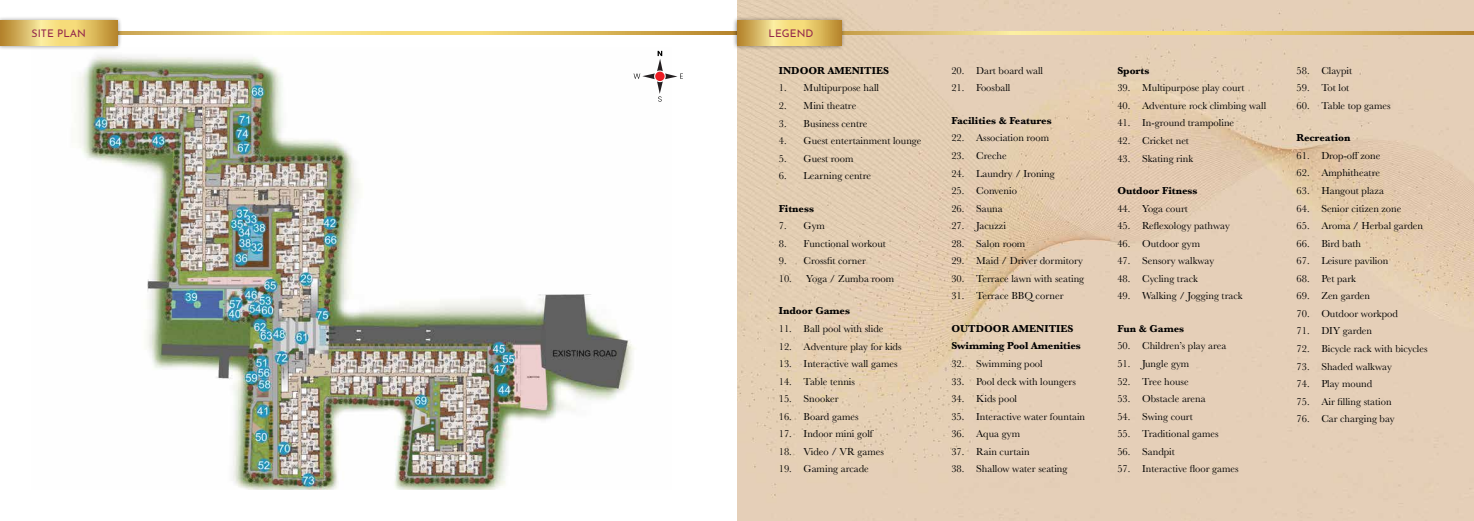
<style>
.page{position:relative;width:1474px;height:521px;background:#fff}
.page>*{position:absolute;margin:0;border:0;box-sizing:border-box;transform-origin:0 0}
.t1{font:10.5px "Baskerville";color:#000}
.t2{font:700 10.5px/17.6px "Baskerville";color:#000}
.t3{font:10.5px "Josefin Sans";color:#94284b}
</style>
<div class="page">
<img style="left:737px;top:0;width:736px;height:521px">
<img style="left:78px;top:50px;width:585px;height:439px">
<svg style="left:633px;top:51px;width:50px;height:51px"></svg>
<svg style="left:122px;top:32px;width:610px;height:2px"></svg>
<svg style="left:846px;top:32px;width:627px;height:2px"></svg>
<div style="left:0;top:16px;width:122px;height:34px;background:#000;opacity:.5"></div>
<svg style="left:0;top:21px;width:118px;height:24px;background:#debf66"></svg>
<div style="left:732px;top:16px;width:114px;height:34px;background:#000;opacity:.5"></div>
<svg style="left:737px;top:21px;width:104px;height:24px;background:#dfbf66"></svg>
<p class="t3" style="left:32px;top:25px;width:56px">SITE PLAN</p>
<p class="t3" style="left:768px;top:25px;width:46px">LEGEND</p>
<p class="t2" style="left:778px;top:62px;width:112px">INDOOR AMENITIES</p>
<p class="t1" style="left:778px;top:81px;width:102px">1. Multipurpose hall</p>
<p class="t1" style="left:778px;top:99px;width:79px">2. Mini theatre</p>
<p class="t1" style="left:778px;top:116px;width:90px">3. Business centre</p>
<p class="t1" style="left:778px;top:134px;width:144px">4. Guest entertainment lounge</p>
<p class="t1" style="left:778px;top:152px;width:76px">5. Guest room</p>
<p class="t1" style="left:778px;top:169px;width:94px">6. Learning centre</p>
<p class="t2" style="left:778px;top:200px;width:37px">Fitness</p>
<p class="t1" style="left:778px;top:219px;width:48px">7. Gym</p>
<p class="t1" style="left:778px;top:237px;width:109px">8. Functional workout</p>
<p class="t1" style="left:778px;top:254px;width:89px">9. Crossfit corner</p>
<p class="t1" style="left:778px;top:272px;width:117px">10. Yoga / Zumba room</p>
<p class="t2" style="left:778px;top:302px;width:73px">Indoor Games</p>
<p class="t1" style="left:778px;top:322px;width:106px">11. Ball pool with slide</p>
<p class="t1" style="left:778px;top:339px;width:124px">12. Adventure play for kids</p>
<p class="t1" style="left:778px;top:357px;width:120px">13. Interactive wall games</p>
<p class="t1" style="left:778px;top:375px;width:78px">14. Table tennis</p>
<p class="t1" style="left:778px;top:392px;width:61px">15. Snooker</p>
<p class="t1" style="left:778px;top:410px;width:81px">16. Board games</p>
<p class="t1" style="left:778px;top:427px;width:95px">17. Indoor mini golf</p>
<p class="t1" style="left:778px;top:445px;width:107px">18. Video / VR games</p>
<p class="t1" style="left:778px;top:462px;width:92px">19. Gaming arcade</p>
<p class="t1" style="left:951px;top:64px;width:93px">20. Dart board wall</p>
<p class="t1" style="left:951px;top:81px;width:61px">21. Foosball</p>
<p class="t2" style="left:951px;top:112px;width:102px">Facilities &amp; Features</p>
<p class="t1" style="left:951px;top:131px;width:99px">22. Association room</p>
<p class="t1" style="left:951px;top:149px;width:57px">23. Creche</p>
<p class="t1" style="left:951px;top:166px;width:105px">24. Laundry / Ironing</p>
<p class="t1" style="left:951px;top:184px;width:67px">25. Convenio</p>
<p class="t1" style="left:951px;top:202px;width:53px">26. Sauna</p>
<p class="t1" style="left:951px;top:219px;width:56px">27. Jacuzzi</p>
<p class="t1" style="left:951px;top:237px;width:75px">28. Salon room</p>
<p class="t1" style="left:951px;top:254px;width:133px">29. Maid / Driver dormitory</p>
<p class="t1" style="left:951px;top:272px;width:134px">30. Terrace lawn with seating</p>
<p class="t1" style="left:951px;top:289px;width:114px">31. Terrace BBQ corner</p>
<p class="t2" style="left:951px;top:320px;width:131px">OUTDOOR AMENITIES<br>Swimming Pool Amenities</p>
<p class="t1" style="left:951px;top:357px;width:93px">32. Swimming pool</p>
<p class="t1" style="left:951px;top:374px;width:126px">33. Pool deck with loungers</p>
<p class="t1" style="left:951px;top:392px;width:67px">34. Kids pool</p>
<p class="t1" style="left:951px;top:410px;width:135px">35. Interactive water fountain</p>
<p class="t1" style="left:951px;top:427px;width:70px">36. Aqua gym</p>
<p class="t1" style="left:951px;top:445px;width:80px">37. Rain curtain</p>
<p class="t1" style="left:951px;top:462px;width:118px">38. Shallow water seating</p>
<p class="t2" style="left:1117px;top:62px;width:34px">Sports</p>
<p class="t1" style="left:1117px;top:81px;width:129px">39. Multipurpose play court</p>
<p class="t1" style="left:1117px;top:99px;width:150px">40. Adventure rock climbing wall</p>
<p class="t1" style="left:1117px;top:116px;width:118px">41. In-ground trampoline</p>
<p class="t1" style="left:1117px;top:134px;width:73px">42. Cricket net</p>
<p class="t1" style="left:1117px;top:151px;width:77px">43. Skating rink</p>
<p class="t2" style="left:1117px;top:182px;width:82px">Outdoor Fitness</p>
<p class="t1" style="left:1117px;top:201px;width:72px">44. Yoga court</p>
<p class="t1" style="left:1117px;top:219px;width:114px">45. Reflexology pathway</p>
<p class="t1" style="left:1117px;top:237px;width:84px">46. Outdoor gym</p>
<p class="t1" style="left:1117px;top:254px;width:98px">47. Sensory walkway</p>
<p class="t1" style="left:1117px;top:272px;width:82px">48. Cycling track</p>
<p class="t1" style="left:1117px;top:289px;width:127px">49. Walking / Jogging track</p>
<p class="t2" style="left:1117px;top:320px;width:68px">Fun &amp; Games</p>
<p class="t1" style="left:1117px;top:339px;width:110px">50. Children’s play area</p>
<p class="t1" style="left:1117px;top:357px;width:73px">51. Jungle gym</p>
<p class="t1" style="left:1117px;top:374px;width:73px">52. Tree house</p>
<p class="t1" style="left:1117px;top:392px;width:90px">53. Obstacle arena</p>
<p class="t1" style="left:1117px;top:409px;width:77px">54. Swing court</p>
<p class="t1" style="left:1117px;top:427px;width:103px">55. Traditional games</p>
<p class="t1" style="left:1117px;top:445px;width:59px">56. Sandpit</p>
<p class="t1" style="left:1117px;top:462px;width:123px">57. Interactive floor games</p>
<p class="t1" style="left:1296px;top:64px;width:57px">58. Claypit</p>
<p class="t1" style="left:1296px;top:81px;width:54px">59. Tot lot</p>
<p class="t1" style="left:1296px;top:99px;width:96px">60. Table top games</p>
<p class="t2" style="left:1296px;top:129px;width:55px">Recreation</p>
<p class="t1" style="left:1296px;top:149px;width:85px">61. Drop-off zone</p>
<p class="t1" style="left:1296px;top:166px;width:85px">62. Amphitheatre</p>
<p class="t1" style="left:1296px;top:184px;width:89px">63. Hangout plaza</p>
<p class="t1" style="left:1296px;top:201px;width:106px">64. Senior citizen zone</p>
<p class="t1" style="left:1296px;top:219px;width:128px">65. Aroma / Herbal garden</p>
<p class="t1" style="left:1296px;top:236px;width:66px">66. Bird bath</p>
<p class="t1" style="left:1296px;top:254px;width:93px">67. Leisure pavilion</p>
<p class="t1" style="left:1296px;top:272px;width:61px">68. Pet park</p>
<p class="t1" style="left:1296px;top:289px;width:75px">69. Zen garden</p>
<p class="t1" style="left:1296px;top:307px;width:103px">70. Outdoor workpod</p>
<p class="t1" style="left:1296px;top:324px;width:77px">71. DIY garden</p>
<p class="t1" style="left:1296px;top:342px;width:132px">72. Bicycle rack with bicycles</p>
<p class="t1" style="left:1296px;top:359px;width:97px">73. Shaded walkway</p>
<p class="t1" style="left:1296px;top:377px;width:77px">74. Play mound</p>
<p class="t1" style="left:1296px;top:394px;width:97px">75. Air filling station</p>
<p class="t1" style="left:1296px;top:412px;width:100px">76. Car charging bay</p>
</div>
